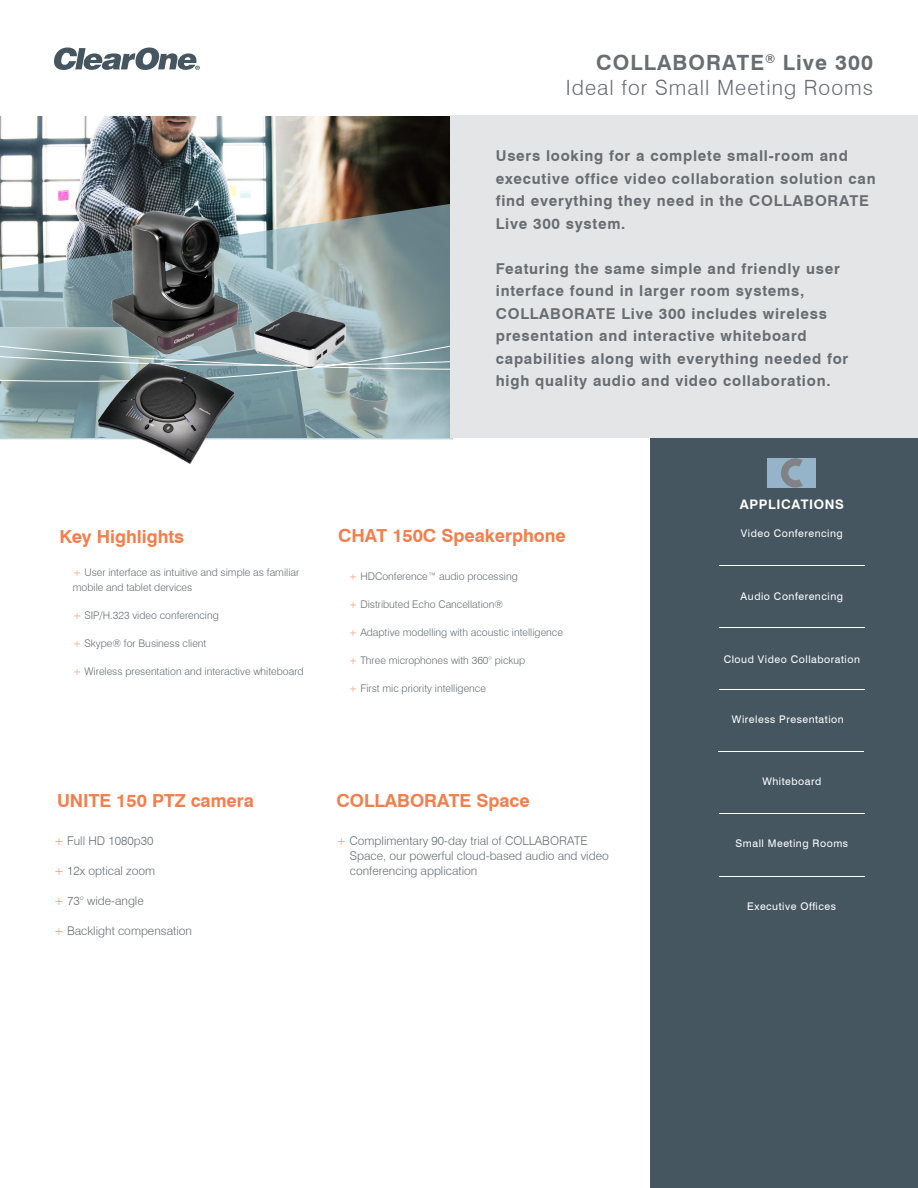
<style>
.page{position:relative;width:918px;height:1188px;background:#fff}
.page>*{position:absolute;margin:0;border:0;box-sizing:border-box;transform-origin:0 0}
.t1{font:300 21px/25.2px "Swiss 721 BT";letter-spacing:.05em;color:#686d72;text-align:right}
.t2{font:700 18px "Swiss 721 BT";color:#f47d4b}
.t3{font:700 15px/22.5px "Swiss 721 BT";letter-spacing:.05em;color:#686d72}
.t4{font:700 13.2px "Swiss 721 BT";letter-spacing:.05em;color:#fff}
.t5{font:300 12px/15px "Swiss 721 BT";color:#686d72}
.t6{font:300 10.5px/15px "Swiss 721 BT";color:#686d72}
.t7{font:10.5px "Swiss 721 BT";letter-spacing:.05em;color:#fff}
.s1{font-weight:700}
.s2{color:#f47d4b}
</style>
<div class="page">
<img style="left:0;top:116px;width:450px;height:87px">
<svg style="left:0;top:203px;width:453px;height:236px;background:#93a6a9"></svg>
<svg style="left:0;top:340px;width:450px;height:48px;background:#91a8ab"></svg>
<img style="left:88px;top:203px;width:270px;height:261px">
<svg style="left:54px;top:48px;width:146px;height:22px"></svg>
<div style="left:651px;top:438px;width:267px;height:750px;background:#465660"></div>
<div style="left:768px;top:458px;width:48px;height:30px;background:#95b4c9"></div>
<svg style="left:781px;top:458px;width:22px;height:30px"></svg>
<hr style="left:719px;top:813px;width:146px;height:1px;background:#fff">
<hr style="left:719px;top:566px;width:146px;height:1px;background:#fff">
<hr style="left:719px;top:628px;width:146px;height:1px;background:#fff">
<hr style="left:719px;top:689px;width:146px;height:1px;background:#fff">
<hr style="left:718px;top:751px;width:146px;height:1px;background:#fff">
<div style="left:450px;top:116px;width:468px;height:322px;background:#e4e5e6"></div>
<hr style="left:719px;top:876px;width:146px;height:1px;background:#fff">
<h1 class="t1" style="left:566px;top:50px;width:309px"><span class="s1">COLLABORATE</span><sup>®</sup> <span class="s1">Live 300<br></span>Ideal for Small Meeting Rooms</h1>
<p class="t3" style="left:496px;top:145px;width:381px">Users looking for a complete small-room and executive office video collaboration solution can find everything they need in the COLLABORATE Live 300 system.</p>
<p class="t3" style="left:496px;top:257px;width:354px">Featuring the same simple and friendly user interface found in larger room systems, COLLABORATE Live 300 includes wireless presentation and interactive whiteboard capabilities along with everything needed for high quality audio and video collaboration.</p>
<p class="t2" style="left:59px;top:525px;width:126px">Key Highlights</p>
<p class="t6" style="left:73px;top:565px;width:228px"><span class="s2">+</span> User interface as intuitive and simple as familiar mobile and tablet dervices</p>
<p class="t6" style="left:73px;top:608px;width:147px"><span class="s2">+</span> SIP/H.323 video conferencing</p>
<p class="t6" style="left:73px;top:636px;width:135px"><span class="s2">+</span> Skype® for Business client</p>
<p class="t6" style="left:73px;top:664px;width:232px"><span class="s2">+</span> Wireless presentation and interactive whiteboard</p>
<p class="t2" style="left:338px;top:525px;width:229px">CHAT 150C Speakerphone</p>
<p class="t6" style="left:349px;top:568px;width:170px"><span class="s2">+</span> HDConference™ audio processing</p>
<p class="t6" style="left:349px;top:596px;width:156px"><span class="s2">+</span> Distributed Echo Cancellation®</p>
<p class="t6" style="left:349px;top:624px;width:216px"><span class="s2">+</span> Adaptive modelling with acoustic intelligence</p>
<p class="t6" style="left:349px;top:652px;width:178px"><span class="s2">+</span> Three microphones with 360° pickup</p>
<p class="t6" style="left:349px;top:680px;width:139px"><span class="s2">+</span> First mic priority intelligence</p>
<p class="t2" style="left:57px;top:789px;width:198px">UNITE 150 PTZ camera</p>
<p class="t5" style="left:54px;top:833px;width:101px"><span class="s2">+</span> Full HD 1080p30</p>
<p class="t5" style="left:54px;top:863px;width:103px"><span class="s2">+</span> 12x optical zoom</p>
<p class="t5" style="left:54px;top:893px;width:91px"><span class="s2">+</span> 73° wide-angle</p>
<p class="t5" style="left:54px;top:923px;width:140px"><span class="s2">+</span> Backlight compensation</p>
<p class="t2" style="left:336px;top:789px;width:195px">COLLABORATE Space</p>
<p class="t5" style="left:350px;top:833px;width:260px;text-indent:-14px"><span class="s2">+</span> Complimentary 90-day trial of COLLABORATE<br>Space, our powerful cloud-based audio and video conferencing application</p>
<p class="t4" style="left:740px;top:496px;width:106px">APPLICATIONS</p>
<p class="t7" style="left:741px;top:527px;width:103px">Video Conferencing</p>
<p class="t7" style="left:741px;top:590px;width:104px">Audio Conferencing</p>
<p class="t7" style="left:724px;top:653px;width:138px">Cloud Video Collaboration</p>
<p class="t7" style="left:732px;top:713px;width:113px">Wireless Presentation</p>
<p class="t7" style="left:762px;top:775px;width:60px">Whiteboard</p>
<p class="t7" style="left:736px;top:837px;width:114px">Small Meeting Rooms</p>
<p class="t7" style="left:747px;top:900px;width:90px">Executive Offices</p>
</div>
